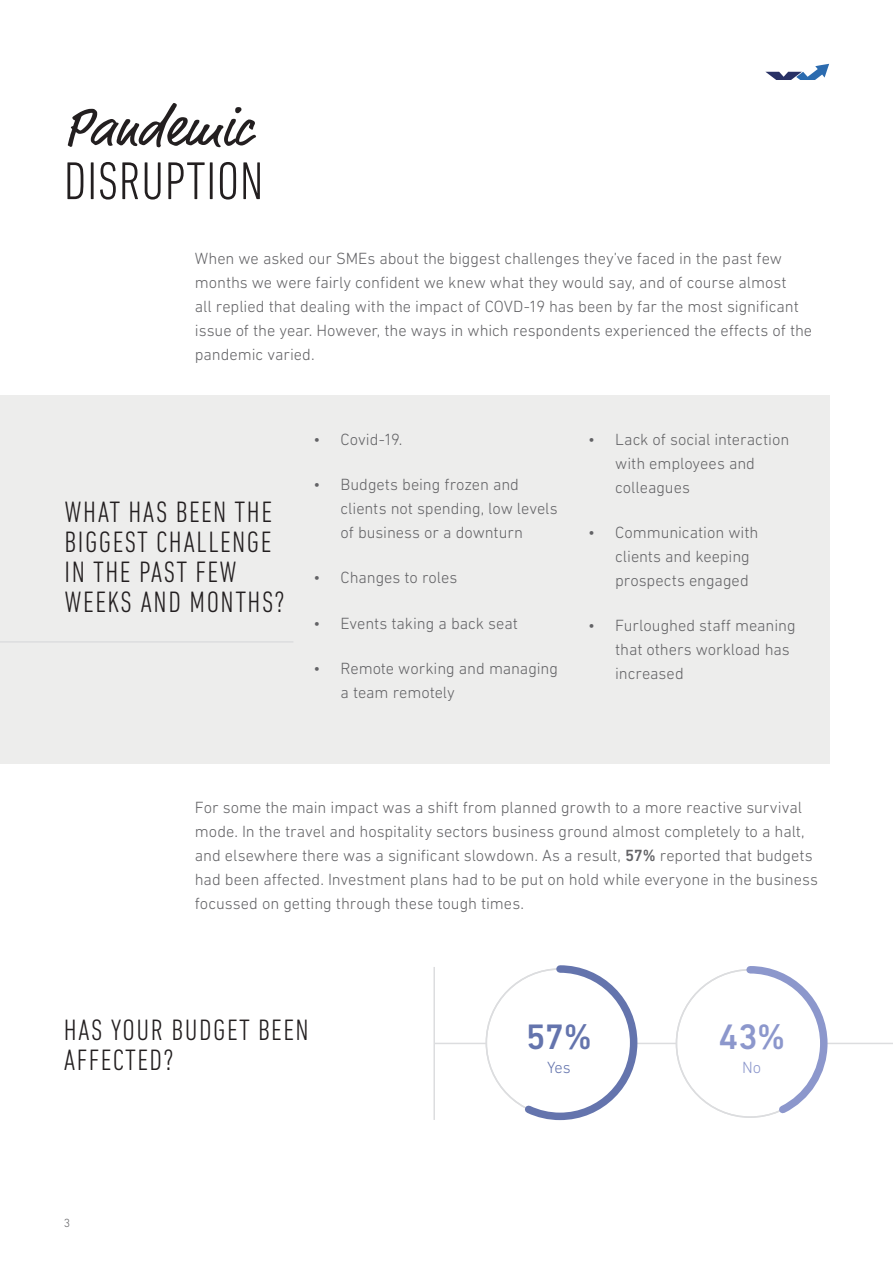
<style>
.page{position:relative;width:893px;height:1263px;background:#fff}
.page>*{position:absolute;margin:0;border:0;box-sizing:border-box;transform-origin:0 0}
.t1{font:300 condensed 54px "DIN Next LT Pro";letter-spacing:.01em;color:#231f20}
.t2{font:54px "Market Web";color:#231f20}
.t3{font:500 36px "DIN Next LT Pro";color:#6474ad}
.t4{font:500 36px "DIN Next LT Pro";color:#8c97cc}
.t5{font:300 condensed 30px/30px "DIN Next LT Pro";letter-spacing:.05em;color:#231f20}
.t6{font:300 16.5px/24px "DIN Next LT Pro";letter-spacing:-.005em;color:#636366}
.t7{font:300 16.5px "DIN Next LT Pro";color:#6474ad}
.t8{font:300 16.5px "DIN Next LT Pro";color:#8c97cc}
.t9{font:300 12px "DIN Next LT Pro";color:#636366}
.s1{font-weight:500}
</style>
<div class="page">
<svg style="left:765px;top:64px;width:64px;height:16px"></svg>
<div style="left:0;top:395px;width:829px;height:369px;background:#ededec"></div>
<hr style="left:0;top:641px;width:293px;height:2px;background:#dcdddf">
<hr style="left:435px;top:1043px;width:458px;height:1px;background:#dcdddf">
<hr style="left:433px;top:967px;width:2px;height:153px;background:#dcdddf">
<div style="left:486px;top:969px;width:148px;height:147px;background:#fff;border-radius:50%"></div>
<div style="left:676px;top:970px;width:148px;height:147px;background:#fff;border-radius:50%"></div>
<svg style="left:519px;top:965px;width:122px;height:156px"></svg>
<svg style="left:743px;top:966px;width:88px;height:152px"></svg>
<p class="t2" style="left:64px;top:96px;width:189px">Pandemic</p>
<p class="t1" style="left:64px;top:150px;width:201px">DISRUPTION</p>
<p class="t6" style="left:195px;top:246px;width:619px">When we asked our SMEs about the biggest challenges they’ve faced in the past few months we were fairly confident we knew what they would say, and of course almost<br>all replied that dealing with the impact of COVD-19 has been by far the most significant issue of the year. However, the ways in which respondents experienced the effects of the pandemic varied.</p>
<p class="t5" style="left:65px;top:496px;width:221px">WHAT HAS BEEN THE<br>BIGGEST CHALLENGE<br>IN THE PAST FEW<br>WEEKS AND MONTHS?</p>
<p class="t6" style="left:314px;top:427px;width:90px">• Covid-19.</p>
<p class="t6" style="left:341px;top:472px;width:219px;text-indent:-27px">• Budgets being frozen and clients not spending, low levels of business or a downturn</p>
<p class="t6" style="left:314px;top:565px;width:145px">• Changes to roles</p>
<p class="t6" style="left:314px;top:611px;width:206px">• Events taking a back seat</p>
<p class="t6" style="left:341px;top:656px;width:219px;text-indent:-27px">• Remote working and managing a team remotely</p>
<p class="t6" style="left:615px;top:427px;width:176px;text-indent:-27px">• Lack of social interaction with employees and colleagues</p>
<p class="t6" style="left:615px;top:520px;width:145px;text-indent:-27px">• Communication with clients and keeping prospects engaged</p>
<p class="t6" style="left:615px;top:613px;width:182px;text-indent:-27px">• Furloughed staff meaning that others workload has increased</p>
<p class="t6" style="left:195px;top:795px;width:625px">For some the main impact was a shift from planned growth to a more reactive survival mode. In the travel and hospitality sectors business ground almost completely to a halt, and elsewhere there was a significant slowdown. As a result, <span class="s1">57%</span> reported that budgets had been affected. Investment plans had to be put on hold while everyone in the business focussed on getting through these tough times.</p>
<p class="t5" style="left:64px;top:1014px;width:246px">HAS YOUR BUDGET BEEN<br>AFFECTED?</p>
<p class="t3" style="left:526px;top:1016px;width:68px">57%</p>
<p class="t7" style="left:547px;top:1058px;width:25px">Yes</p>
<p class="t9" style="left:64px;top:1216px;width:8px">3</p>
<p class="t4" style="left:718px;top:1016px;width:68px">43%</p>
<p class="t8" style="left:742px;top:1058px;width:21px">No</p>
</div>
